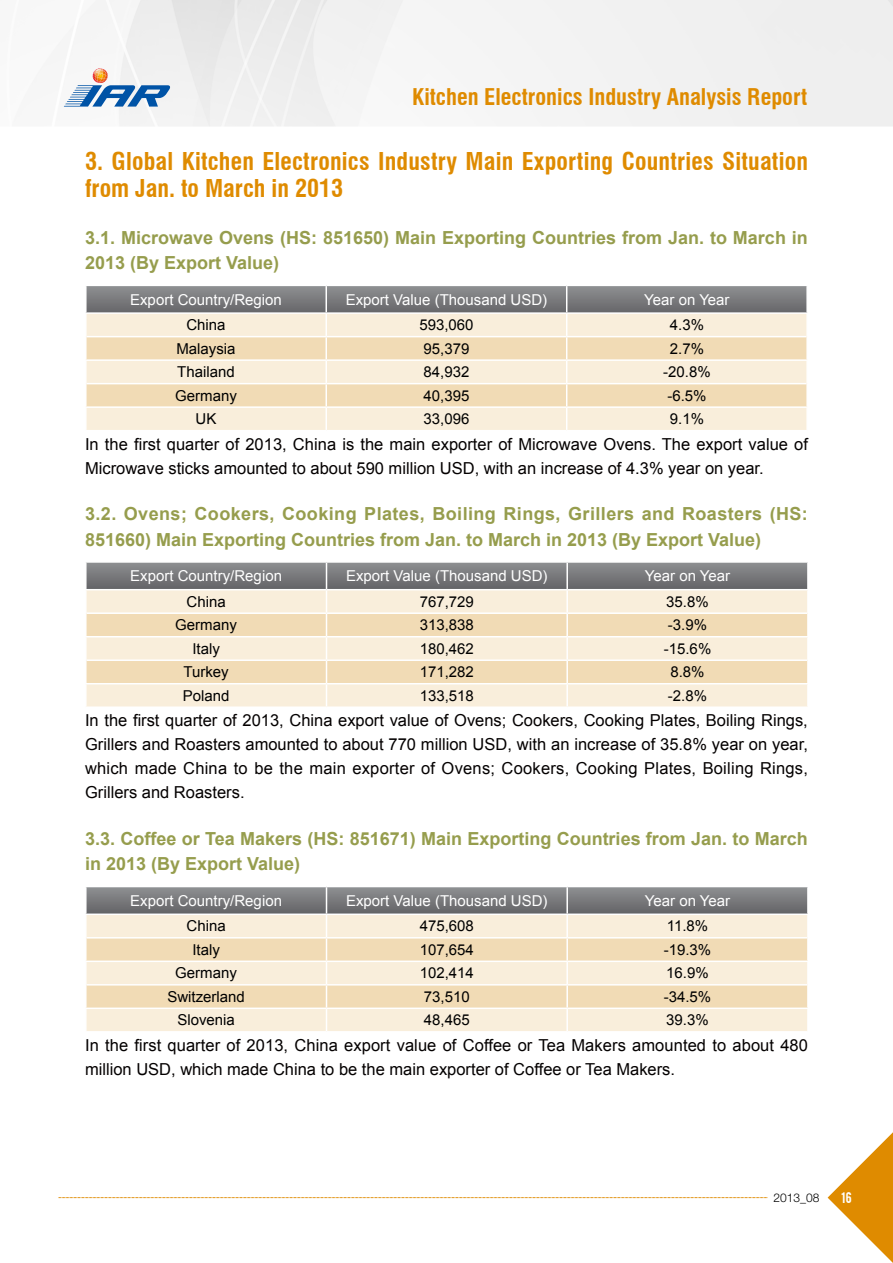
<style>
.page{position:relative;width:893px;height:1263px;background:#fff}
.page>*{position:absolute;margin:0;border:0;box-sizing:border-box;transform-origin:0 0}
.t1{font:700 condensed 24px/27px "Swiss 721 BT";letter-spacing:.01em;color:#df8b00}
.t2{font:700 condensed 22.5px "Swiss 721 BT";color:#df8b00}
.t3{font:700 18px/25.5px "Arial";color:#969d4d}
.t4{font:16.5px/24px "Arial";color:#040000}
.t5{font:15px "Arial";color:#000}
.t6{font:15px "Arial";color:#fff}
.t7{font:300 12px "Helvetica Neue LT Pro";color:#000}
.t8{font:12px "Bebas";color:#fff}
</style>
<div class="page">
<svg style="left:828px;top:1132px;width:65px;height:131px"></svg>
<svg style="left:58px;top:1197px;width:709px;height:1px"></svg>
<svg style="left:64px;top:68px;width:106px;height:39px"></svg>
<svg style="left:86px;top:286px;width:721px;height:144px;background:#dfd4c0"></svg>
<hr style="left:85px;top:286px;width:2px;height:26px;background:#fff">
<hr style="left:806px;top:286px;width:2px;height:26px;background:#fff">
<hr style="left:85px;top:312px;width:241px;height:2px;background:#fff">
<hr style="left:326px;top:312px;width:241px;height:2px;background:#fff">
<hr style="left:567px;top:312px;width:241px;height:2px;background:#fff">
<svg style="left:86px;top:563px;width:722px;height:143px;background:#dfd3be"></svg>
<hr style="left:567px;top:683px;width:242px;height:1px;background:#fff">
<hr style="left:807px;top:684px;width:2px;height:22px;background:#fff">
<hr style="left:566px;top:590px;width:2px;height:22px;background:#fff">
<hr style="left:87px;top:612px;width:239px;height:2px;background:#fff">
<hr style="left:326px;top:612px;width:241px;height:2px;background:#fff">
<hr style="left:567px;top:612px;width:240px;height:2px;background:#fff">
<hr style="left:566px;top:614px;width:2px;height:22px;background:#fff">
<hr style="left:566px;top:637px;width:2px;height:22px;background:#fff">
<hr style="left:87px;top:659px;width:239px;height:2px;background:#fff">
<hr style="left:326px;top:659px;width:241px;height:2px;background:#fff">
<hr style="left:567px;top:659px;width:240px;height:2px;background:#fff">
<hr style="left:566px;top:661px;width:2px;height:22px;background:#fff">
<hr style="left:566px;top:684px;width:2px;height:22px;background:#fff">
<hr style="left:85px;top:563px;width:2px;height:26px;background:#fff">
<hr style="left:807px;top:563px;width:2px;height:26px;background:#fff">
<hr style="left:85px;top:589px;width:241px;height:1px;background:#fff">
<hr style="left:326px;top:589px;width:241px;height:1px;background:#fff">
<hr style="left:567px;top:589px;width:242px;height:1px;background:#fff">
<svg style="left:86px;top:887px;width:722px;height:144px;background:#dfd3be"></svg>
<hr style="left:567px;top:1007px;width:242px;height:2px;background:#fff">
<hr style="left:807px;top:1009px;width:2px;height:22px;background:#fff">
<hr style="left:566px;top:915px;width:2px;height:22px;background:#fff">
<hr style="left:87px;top:937px;width:239px;height:1px;background:#fff">
<hr style="left:326px;top:937px;width:241px;height:1px;background:#fff">
<hr style="left:567px;top:937px;width:240px;height:1px;background:#fff">
<hr style="left:566px;top:938px;width:2px;height:22px;background:#fff">
<hr style="left:566px;top:962px;width:2px;height:22px;background:#fff">
<hr style="left:87px;top:984px;width:239px;height:1px;background:#fff">
<hr style="left:326px;top:984px;width:241px;height:1px;background:#fff">
<hr style="left:567px;top:984px;width:240px;height:1px;background:#fff">
<hr style="left:566px;top:985px;width:2px;height:22px;background:#fff">
<hr style="left:566px;top:1009px;width:2px;height:22px;background:#fff">
<hr style="left:85px;top:887px;width:2px;height:26px;background:#fff">
<hr style="left:807px;top:887px;width:2px;height:26px;background:#fff">
<hr style="left:85px;top:913px;width:241px;height:2px;background:#fff">
<hr style="left:326px;top:913px;width:241px;height:2px;background:#fff">
<hr style="left:567px;top:913px;width:242px;height:2px;background:#fff">
<h2 class="t2" style="left:412px;top:84px;width:397px">Kitchen Electronics Industry Analysis Report</h2>
<h1 class="t1" style="left:85px;top:148px;width:724px">3. Global Kitchen Electronics Industry Main Exporting Countries Situation from Jan. to March in 2013</h1>
<p class="t3" style="left:85px;top:225px;width:724px">3.1. Microwave Ovens (HS: 851650) Main Exporting Countries from Jan. to March in<br>2013 (By Export Value)</p>
<p class="t6" style="left:130px;top:289px;width:153px">Export Country/Region</p>
<p class="t6" style="left:346px;top:289px;width:203px">Export Value (Thousand USD)</p>
<p class="t6" style="left:644px;top:289px;width:87px">Year on Year</p>
<p class="t5" style="left:186px;top:315px;width:41px">China</p>
<p class="t5" style="left:419px;top:315px;width:56px">593,060</p>
<p class="t5" style="left:670px;top:315px;width:36px">4.3%</p>
<p class="t5" style="left:176px;top:339px;width:61px">Malaysia</p>
<p class="t5" style="left:424px;top:339px;width:47px">95,379</p>
<p class="t5" style="left:670px;top:339px;width:36px">2.7%</p>
<p class="t5" style="left:177px;top:362px;width:59px">Thailand</p>
<p class="t5" style="left:423px;top:362px;width:47px">84,932</p>
<p class="t5" style="left:663px;top:362px;width:49px">-20.8%</p>
<p class="t5" style="left:175px;top:386px;width:63px">Germany</p>
<p class="t5" style="left:424px;top:386px;width:47px">40,395</p>
<p class="t5" style="left:667px;top:386px;width:41px">-6.5%</p>
<p class="t5" style="left:196px;top:409px;width:22px">UK</p>
<p class="t5" style="left:424px;top:409px;width:47px">33,096</p>
<p class="t5" style="left:670px;top:409px;width:36px">9.1%</p>
<p class="t4" style="left:85px;top:432px;width:724px">In the first quarter of 2013, China is the main exporter of Microwave Ovens. The export value of<br>Microwave sticks amounted to about 590 million USD, with an increase of 4.3% year on year.</p>
<p class="t3" style="left:85px;top:502px;width:724px">3.2. Ovens; Cookers, Cooking Plates, Boiling Rings, Grillers and Roasters (HS:<br>851660) Main Exporting Countries from Jan. to March in 2013 (By Export Value)</p>
<p class="t6" style="left:130px;top:566px;width:153px">Export Country/Region</p>
<p class="t6" style="left:346px;top:566px;width:203px">Export Value (Thousand USD)</p>
<p class="t6" style="left:645px;top:566px;width:87px">Year on Year</p>
<p class="t5" style="left:187px;top:592px;width:41px">China</p>
<p class="t5" style="left:420px;top:592px;width:56px">767,729</p>
<p class="t5" style="left:666px;top:592px;width:44px">35.8%</p>
<p class="t5" style="left:175px;top:615px;width:63px">Germany</p>
<p class="t5" style="left:420px;top:615px;width:56px">313,838</p>
<p class="t5" style="left:668px;top:615px;width:41px">-3.9%</p>
<p class="t5" style="left:192px;top:639px;width:29px">Italy</p>
<p class="t5" style="left:420px;top:639px;width:56px">180,462</p>
<p class="t5" style="left:664px;top:639px;width:49px">-15.6%</p>
<p class="t5" style="left:183px;top:662px;width:47px">Turkey</p>
<p class="t5" style="left:420px;top:662px;width:56px">171,282</p>
<p class="t5" style="left:670px;top:662px;width:36px">8.8%</p>
<p class="t5" style="left:183px;top:686px;width:48px">Poland</p>
<p class="t5" style="left:420px;top:686px;width:56px">133,518</p>
<p class="t5" style="left:668px;top:686px;width:41px">-2.8%</p>
<p class="t4" style="left:85px;top:709px;width:724px;text-align:justify">In the first quarter of 2013, China export value of Ovens; Cookers, Cooking Plates, Boiling Rings, Grillers and Roasters amounted to about 770 million USD, with an increase of 35.8% year on year, which made China to be the main exporter of Ovens; Cookers, Cooking Plates, Boiling Rings, Grillers and Roasters.</p>
<p class="t3" style="left:85px;top:826px;width:724px">3.3. Coffee or Tea Makers (HS: 851671) Main Exporting Countries from Jan. to March in 2013 (By Export Value)</p>
<p class="t6" style="left:130px;top:891px;width:153px">Export Country/Region</p>
<p class="t6" style="left:346px;top:891px;width:203px">Export Value (Thousand USD)</p>
<p class="t6" style="left:645px;top:891px;width:87px">Year on Year</p>
<p class="t5" style="left:187px;top:916px;width:41px">China</p>
<p class="t5" style="left:420px;top:916px;width:56px">475,608</p>
<p class="t5" style="left:667px;top:916px;width:43px">11.8%</p>
<p class="t5" style="left:192px;top:940px;width:29px">Italy</p>
<p class="t5" style="left:420px;top:940px;width:56px">107,654</p>
<p class="t5" style="left:664px;top:940px;width:49px">-19.3%</p>
<p class="t5" style="left:175px;top:963px;width:63px">Germany</p>
<p class="t5" style="left:420px;top:963px;width:56px">102,414</p>
<p class="t5" style="left:666px;top:963px;width:44px">16.9%</p>
<p class="t5" style="left:167px;top:987px;width:79px">Switzerland</p>
<p class="t5" style="left:424px;top:987px;width:47px">73,510</p>
<p class="t5" style="left:664px;top:987px;width:49px">-34.5%</p>
<p class="t5" style="left:177px;top:1010px;width:59px">Slovenia</p>
<p class="t5" style="left:424px;top:1010px;width:47px">48,465</p>
<p class="t5" style="left:666px;top:1010px;width:44px">39.3%</p>
<p class="t4" style="left:85px;top:1033px;width:724px">In the first quarter of 2013, China export value of Coffee or Tea Makers amounted to about 480 million USD, which made China to be the main exporter of Coffee or Tea Makers.</p>
<p class="t7" style="left:773px;top:1190px;width:48px">2013_08</p>
<p class="t8" style="left:841px;top:1189px;width:12px">16</p>
</div>
